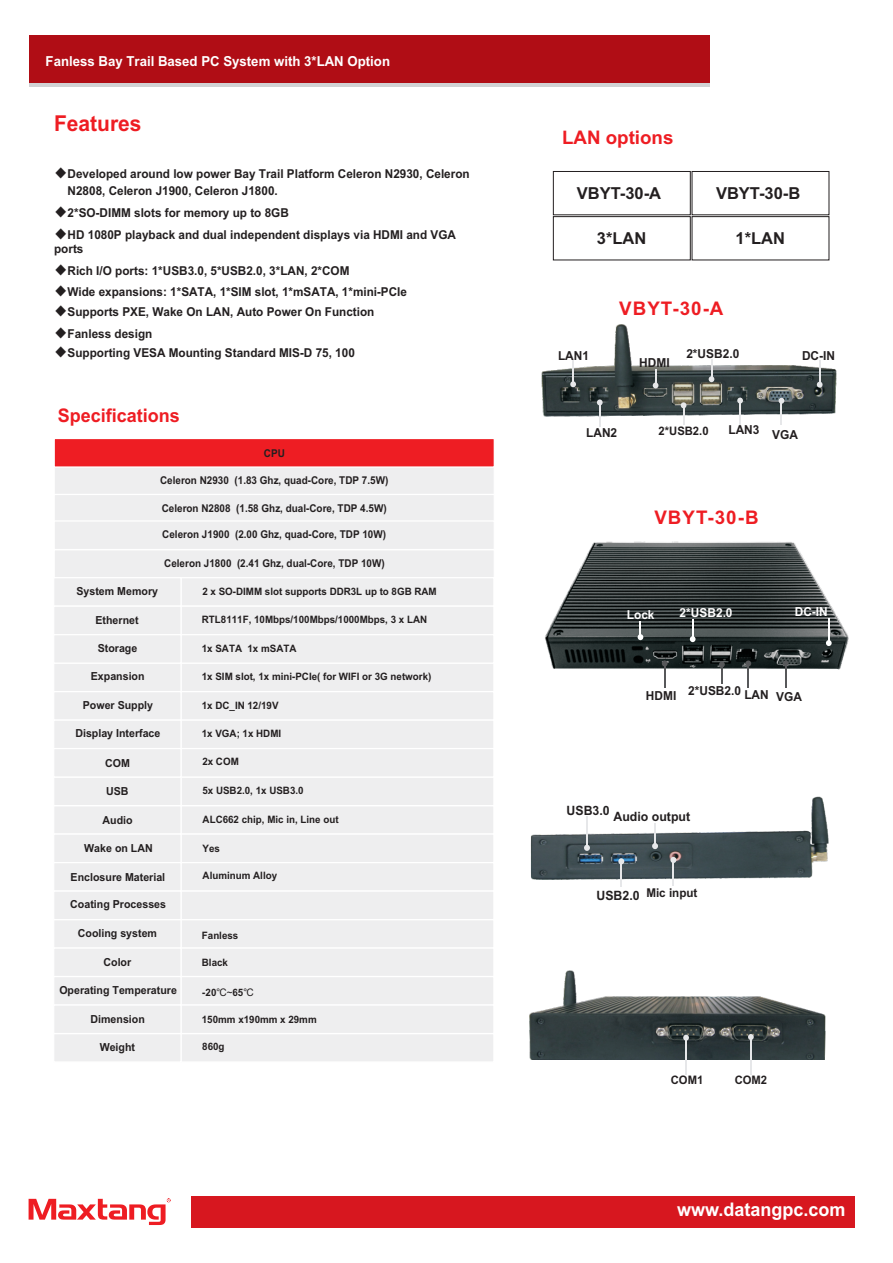
<style>
.page{position:relative;width:893px;height:1263px;background:#fff}
.page>*{position:absolute;margin:0;border:0;box-sizing:border-box;transform-origin:0 0}
.t1{font:700 21.9px "Arial";color:#ee1d23;scale:.96 1}
.t2{font:700 21.15px "Browallia UPC";color:#fff;scale:.96 1}
.t3{font:700 18.75px/14.5px "Browallia UPC";color:#231f20;scale:.96 1}
.t4{font:700 18.75px "Arial";color:#ee1d23}
.t5{font:700 18.75px "Arial";color:#fff;scale:.96 1}
.t6{font:700 18.75px "Arial";color:#ee1d23;scale:.96 1}
.t7{font:700 16.95px/28.5px "Browallia UPC";color:#231f20;text-align:center;scale:.96 1}
.t8{font:700 16.5px/26.5px "Browallia UPC";color:#231f20;scale:.92 1}
.t9{font:700 16.5px "Arial";color:#231f20}
.t10{font:700 15.6px/28.5px "Browallia UPC";color:#231f20;scale:.96 1}
.t11{font:14.1px "Sim Sun";color:#231f20;scale:.96 1}
.t12{font:700 12.9px "Arial";color:#231f20;scale:.96 1}
.t13{font:700 12.45px "Arial";color:#231f20;scale:.96 1}
.t14{font:700 12.45px "Arial";color:#fff;scale:.96 1}
.t15{font:700 12.15px "Arial";color:#231f20;scale:.96 1}
.t16{font:700 11.7px "Arial";color:#231f20;scale:.96 1}
.s1{font-family:"Sim Sun";font-weight:400;font-size:14.1px}
.s2{font-family:"Arial Unicode MS";font-weight:400;font-size:10.5px}
.s3{font-weight:400}
</style>
<div class="page">
<div style="left:191px;top:1196px;width:663px;height:31px;background:#d7171f"></div>
<svg style="left:29px;top:1198px;width:141px;height:27px"></svg>
<div style="left:30px;top:40px;width:680px;height:47px;background:#d1d2d4"></div>
<div style="left:30px;top:36px;width:680px;height:47px;background:#b00d15"></div>
<svg style="left:54px;top:439px;width:440px;height:622px;background:#eee5e6"></svg>
<div style="left:553px;top:171px;width:138px;height:44px;border:1px solid #231f20"></div>
<div style="left:692px;top:171px;width:137px;height:44px;border:1px solid #231f20"></div>
<div style="left:553px;top:216px;width:138px;height:44px;border:1px solid #231f20"></div>
<div style="left:692px;top:216px;width:137px;height:44px;border:1px solid #231f20"></div>
<img style="left:531px;top:796px;width:298px;height:91px">
<svg style="left:618px;top:858px;width:6px;height:6px"></svg>
<hr style="left:620px;top:862px;width:2px;height:24px;background:#e6e7e9">
<svg style="left:584px;top:845px;width:6px;height:6px"></svg>
<hr style="left:586px;top:817px;width:2px;height:30px;background:#e6e7e9">
<svg style="left:652px;top:843px;width:6px;height:6px"></svg>
<hr style="left:654px;top:823px;width:2px;height:24px;background:#e6e7e9">
<svg style="left:670px;top:857px;width:6px;height:6px"></svg>
<hr style="left:672px;top:861px;width:2px;height:24px;background:#e6e7e9">
<img style="left:529px;top:970px;width:296px;height:90px">
<svg style="left:683px;top:1035px;width:6px;height:6px"></svg>
<hr style="left:685px;top:1039px;width:2px;height:35px;background:#e6e7e9">
<svg style="left:748px;top:1034px;width:6px;height:6px"></svg>
<hr style="left:750px;top:1038px;width:2px;height:36px;background:#e6e7e9">
<img style="left:545px;top:541px;width:304px;height:129px">
<svg style="left:662px;top:660px;width:6px;height:6px"></svg>
<hr style="left:664px;top:664px;width:2px;height:24px;background:#57585a">
<svg style="left:783px;top:660px;width:5px;height:28px"></svg>
<svg style="left:745px;top:660px;width:6px;height:6px"></svg>
<hr style="left:747px;top:664px;width:2px;height:24px;background:#57585a">
<svg style="left:826px;top:640px;width:6px;height:6px"></svg>
<hr style="left:828px;top:619px;width:2px;height:23px;background:#fff">
<svg style="left:638px;top:621px;width:5px;height:19px"></svg>
<svg style="left:690px;top:619px;width:5px;height:23px"></svg>
<svg style="left:719px;top:661px;width:6px;height:23px"></svg>
<img style="left:541px;top:324px;width:296px;height:92px">
<svg style="left:570px;top:381px;width:6px;height:6px"></svg>
<hr style="left:572px;top:360px;width:2px;height:23px;background:#e6e7e9">
<svg style="left:597px;top:399px;width:6px;height:6px"></svg>
<hr style="left:599px;top:403px;width:2px;height:24px;background:#e6e7e9">
<svg style="left:779px;top:398px;width:5px;height:6px"></svg>
<hr style="left:780px;top:402px;width:2px;height:23px;background:#e6e7e9">
<svg style="left:737px;top:398px;width:6px;height:6px"></svg>
<hr style="left:739px;top:402px;width:2px;height:23px;background:#e6e7e9">
<svg style="left:817px;top:382px;width:5px;height:6px"></svg>
<hr style="left:819px;top:360px;width:2px;height:24px;background:#e6e7e9">
<svg style="left:653px;top:369px;width:5px;height:19px"></svg>
<svg style="left:709px;top:359px;width:5px;height:23px"></svg>
<svg style="left:681px;top:402px;width:5px;height:23px"></svg>
<p class="t2" style="left:46px;top:47px;width:360px">Fanless Bay Trail Based PC System with 3*LAN Option</p>
<p class="t1" style="left:54px;top:115px;width:93px">Features</p>
<p class="t11" style="left:54px;top:165px;width:16px">◆</p>
<p class="t3" style="left:54px;top:204px;width:246px"><span class="s1">◆</span>2*SO-DIMM slots for memory up to 8GB</p>
<p class="t3" style="left:54px;top:225px;width:420px"><span class="s1">◆</span>HD 1080P playback and dual independent displays via HDMI and VGA ports</p>
<p class="t3" style="left:54px;top:262px;width:309px"><span class="s1">◆</span>Rich I/O ports: 1*USB3.0, 5*USB2.0, 3*LAN, 2*COM</p>
<p class="t3" style="left:54px;top:303px;width:335px"><span class="s1">◆</span>Supports PXE, Wake On LAN, Auto Power On Function</p>
<p class="t3" style="left:68px;top:163px;width:420px;line-height:17.1px">Developed around low power Bay Trail Platform Celeron N2930, Celeron<br>N2808, Celeron J1900, Celeron J1800.</p>
<p class="t3" style="left:54px;top:283px;width:369px"><span class="s1">◆</span>Wide expansions: 1*SATA, 1*SIM slot, 1*mSATA, 1*mini-PCIe</p>
<p class="t3" style="left:54px;top:325px;width:104px"><span class="s1">◆</span>Fanless design</p>
<p class="t3" style="left:54px;top:344px;width:315px"><span class="s1">◆</span>Supporting VESA Mounting Standard MIS-D 75, 100</p>
<p class="t6" style="left:58px;top:408px;width:129px">Specifications</p>
<p class="t8" style="left:264px;top:438px;width:24px">CPU</p>
<p class="t8" style="left:160px;top:466px;width:250px">Celeron N2930 (1.83 Ghz, quad-Core, TDP 7.5W)</p>
<p class="t8" style="left:162px;top:493px;width:246px">Celeron N2808 (1.58 Ghz, dual-Core, TDP 4.5W)<br>Celeron J1900 (2.00 Ghz, quad-Core, TDP 10W)</p>
<p class="t8" style="left:164px;top:548px;width:241px">Celeron J1800 (2.41 Ghz, dual-Core, TDP 10W)</p>
<p class="t7" style="left:76px;top:575px;width:87px;line-height:29.5px">System Memory<br>Ethernet</p>
<p class="t7" style="left:75px;top:632px;width:90px">Storage<br>Expansion<br>Power Supply<br>Display Interface</p>
<p class="t10" style="left:202px;top:575px;width:246px">2 x SO-DIMM slot supports DDR3L up to 8GB RAM<br>RTL8111F, 10Mbps/100Mbps/1000Mbps, 3 x LAN<br>1x SATA 1x mSATA<br>1x SIM slot, 1x mini-PCIe( for WIFI or 3G network)<br>1x DC_IN 12/19V<br>1x VGA; 1x HDMI</p>
<p class="t7" style="left:105px;top:747px;width:27px">COM</p>
<p class="t10" style="left:202px;top:746px;width:39px">2x COM</p>
<p class="t7" style="left:70px;top:776px;width:101px">USB<br>Audio<br>Wake on LAN<br>Enclosure Material<br>Coating Processes<br>Cooling system<br>Color</p>
<p class="t7" style="left:59px;top:974px;width:124px;line-height:29.5px">Operating Temperature<br>Dimension</p>
<p class="t7" style="left:100px;top:1031px;width:38px">Weight</p>
<p class="t10" style="left:202px;top:775px;width:143px;line-height:29px">5x USB2.0, 1x USB3.0<br>ALC662 chip, Mic in, Line out<br>Yes</p>
<p class="t10" style="left:203px;top:860px;width:79px">Aluminum Alloy</p>
<p class="t10" style="left:202px;top:919px;width:39px">Fanless</p>
<p class="t10" style="left:202px;top:946px;width:55px;line-height:29.7px">Black -20<span class="s2">℃</span><span class="s3">~</span>65<span class="s2">℃</span></p>
<p class="t10" style="left:202px;top:1004px;width:121px;line-height:27.5px">150mm x190mm x 29mm<br>860g</p>
<p class="t4" style="left:562px;top:130px;width:113px">LAN options</p>
<p class="t9" style="left:577px;top:187px;width:86px">VBYT-30-A</p>
<p class="t9" style="left:716px;top:187px;width:86px">VBYT-30-B</p>
<p class="t9" style="left:597px;top:232px;width:51px">3*LAN</p>
<p class="t9" style="left:735px;top:232px;width:51px">1*LAN</p>
<p class="t13" style="left:558px;top:351px;width:34px">LAN1</p>
<p class="t4" style="left:619px;top:302px;width:106px">VBYT-30-A</p>
<p class="t13" style="left:639px;top:358px;width:33px">HDMI</p>
<p class="t13" style="left:686px;top:349px;width:57px">2*USB2.0</p>
<p class="t13" style="left:802px;top:351px;width:36px">DC-IN</p>
<p class="t13" style="left:586px;top:428px;width:34px">LAN2</p>
<p class="t16" style="left:659px;top:426px;width:54px">2*USB2.0</p>
<p class="t13" style="left:728px;top:425px;width:74px">LAN3 VGA</p>
<p class="t4" style="left:654px;top:510px;width:106px">VBYT-30-B</p>
<p class="t14" style="left:627px;top:610px;width:30px">Lock</p>
<p class="t14" style="left:680px;top:608px;width:57px">2*USB2.0</p>
<p class="t14" style="left:795px;top:607px;width:36px">DC-IN</p>
<p class="t13" style="left:646px;top:691px;width:33px">HDMI</p>
<p class="t13" style="left:688px;top:686px;width:57px">2*USB2.0</p>
<p class="t13" style="left:744px;top:691px;width:62px">LAN VGA</p>
<p class="t12" style="left:567px;top:805px;width:46px">USB3.0</p>
<p class="t12" style="left:613px;top:811px;width:81px">Audio output</p>
<p class="t12" style="left:596px;top:891px;width:46px">USB2.0</p>
<p class="t15" style="left:646px;top:888px;width:55px">Mic input</p>
<p class="t16" style="left:671px;top:1075px;width:35px">COM1</p>
<p class="t16" style="left:735px;top:1075px;width:35px">COM2</p>
<p class="t5" style="left:677px;top:1203px;width:177px">www.datangpc.com</p>
</div>
